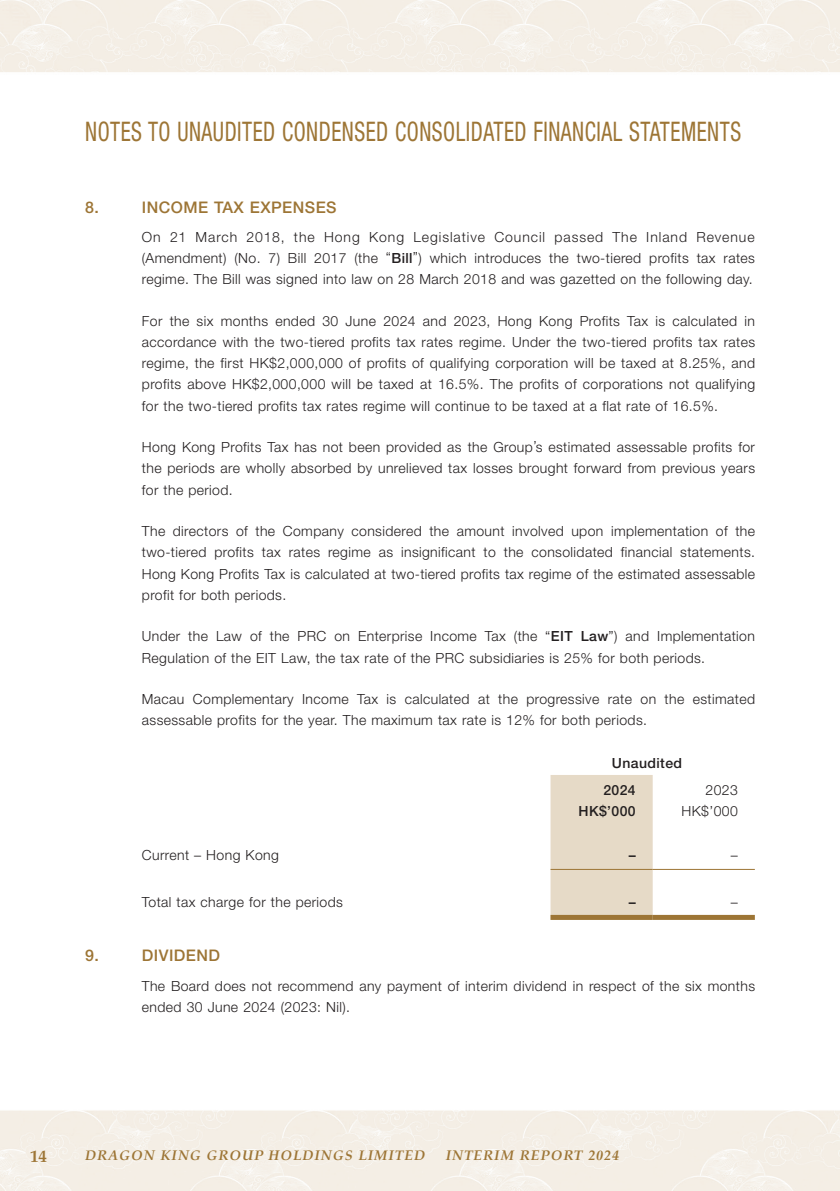
<style>
.page{position:relative;width:840px;height:1191px;background:#fff}
.page>*{position:absolute;margin:0;border:0;box-sizing:border-box;transform-origin:0 0}
.t1{font:condensed 27px "Helvetica Neue LT Std";letter-spacing:.025em;color:#9d7535;scale:.8 1}
.t2{font:700 17px "Palatino";color:#9d7535}
.t3{font:500 16px "Helvetica Neue LT Std";letter-spacing:.03em;color:#9d7535}
.t4{font:300 14px/21.2px "Helvetica Neue LT Std";letter-spacing:.03em;color:#231f20;text-align:justify}
.t5{font:italic 700 14px "Palatino";letter-spacing:.07em;color:#9d7535}
.t6{font:500 14px/27.2px "Helvetica Neue LT Std";letter-spacing:.03em;color:#231f20}
.s1{font-weight:500}
</style>
<div class="page">
<img style="left:0;top:0;width:839px;height:1191px">
<div style="left:550px;top:775px;width:102px;height:140px;background:#e6dac7"></div>
<hr style="left:550px;top:869px;width:102px;height:1px;background:#9d7535">
<hr style="left:652px;top:869px;width:102px;height:1px;background:#9d7535">
<div style="left:550px;top:915px;width:102px;height:5px;background:#9d7535"></div>
<div style="left:652px;top:915px;width:102px;height:5px;background:#9d7535"></div>
<h1 class="t1" style="left:85px;top:115px;width:821px">NOTES TO UNAUDITED CONDENSED CONSOLIDATED FINANCIAL STATEMENTS</h1>
<p class="t3" style="left:85px;top:197px;width:15px">8.</p>
<p class="t3" style="left:142px;top:197px;width:196px">INCOME TAX EXPENSES</p>
<p class="t4" style="left:142px;top:226px;width:614px">On 21 March 2018, the Hong Kong Legislative Council passed The Inland Revenue (Amendment) (No. 7) Bill 2017 (the “<span class="s1">Bill</span>”) which introduces the two-tiered profits tax rates regime. The Bill was signed into law on 28 March 2018 and was gazetted on the following day.</p>
<p class="t4" style="left:142px;top:310px;width:614px">For the six months ended 30 June 2024 and 2023, Hong Kong Profits Tax is calculated in accordance with the two-tiered profits tax rates regime. Under the two-tiered profits tax rates regime, the first HK$2,000,000 of profits of qualifying corporation will be taxed at 8.25%, and profits above HK$2,000,000 will be taxed at 16.5%. The profits of corporations not qualifying for the two-tiered profits tax rates regime will continue to be taxed at a flat rate of 16.5%.</p>
<p class="t4" style="left:142px;top:436px;width:614px">Hong Kong Profits Tax has not been provided as the Group’s estimated assessable profits for the periods are wholly absorbed by unrelieved tax losses brought forward from previous years for the period.</p>
<p class="t4" style="left:142px;top:520px;width:614px">The directors of the Company considered the amount involved upon implementation of the two-tiered profits tax rates regime as insignificant to the consolidated financial statements.<br>Hong Kong Profits Tax is calculated at two-tiered profits tax regime of the estimated assessable profit for both periods.</p>
<p class="t4" style="left:142px;top:625px;width:614px">Under the Law of the PRC on Enterprise Income Tax (the “<span class="s1">EIT Law</span>”) and Implementation<br>Regulation of the EIT Law, the tax rate of the PRC subsidiaries is 25% for both periods.</p>
<p class="t4" style="left:142px;top:688px;width:614px">Macau Complementary Income Tax is calculated at the progressive rate on the estimated assessable profits for the year. The maximum tax rate is 12% for both periods.</p>
<p class="t6" style="left:603px;top:749px;width:80px;text-indent:9px">Unaudited<br>2024</p>
<p class="t4" style="left:705px;top:779px;width:34px">2023</p>
<p class="t6" style="left:578px;top:797px;width:59px">HK$’000</p>
<p class="t4" style="left:681px;top:800px;width:58px">HK$’000</p>
<p class="t4" style="left:142px;top:843px;width:138px">Current – Hong Kong</p>
<p class="t6" style="left:628px;top:841px;width:8px">–</p>
<p class="t4" style="left:730px;top:843px;width:8px">–</p>
<p class="t4" style="left:142px;top:891px;width:202px">Total tax charge for the periods</p>
<p class="t6" style="left:628px;top:888px;width:8px">–</p>
<p class="t4" style="left:730px;top:891px;width:8px">–</p>
<p class="t3" style="left:85px;top:945px;width:15px">9.</p>
<p class="t3" style="left:142px;top:945px;width:80px">DIVIDEND</p>
<p class="t4" style="left:142px;top:974px;width:614px">The Board does not recommend any payment of interim dividend in respect of the six months ended 30 June 2024 (2023: Nil).</p>
<p class="t2" style="left:30px;top:1141px;width:18px">14</p>
<p class="t5" style="left:85px;top:1143px;width:341px">DRAGON KING GROUP HOLDINGS LIMITED</p>
<p class="t5" style="left:445px;top:1143px;width:175px">INTERIM REPORT 2024</p>
</div>
